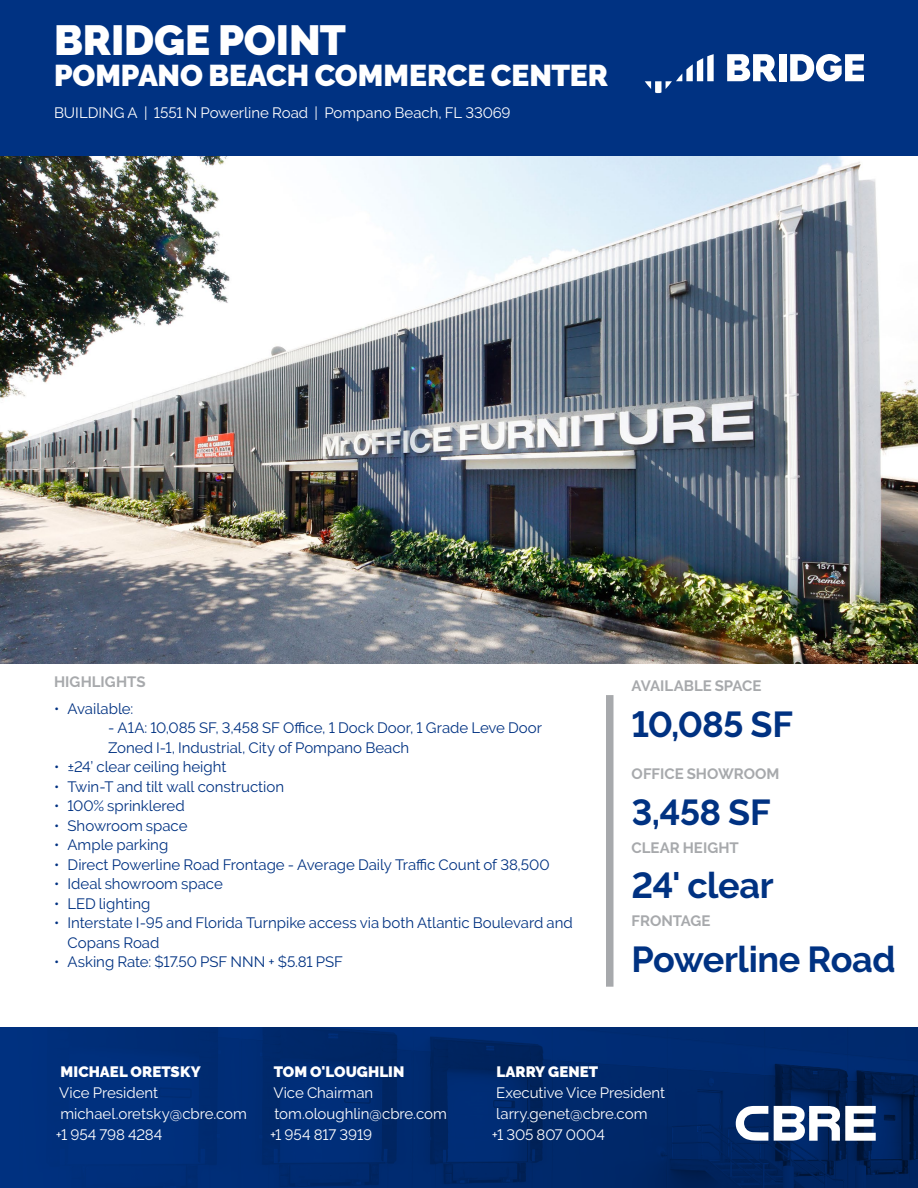
<style>
.page{position:relative;width:918px;height:1188px;background:#fff}
.page>*{position:absolute;margin:0;border:0;box-sizing:border-box;transform-origin:0 0}
.t1{font:900 42px "Raleway";letter-spacing:-.005em;color:#fff}
.t2{font:700 36px "Raleway";letter-spacing:-.015em;color:#003282}
.t3{font:900 30px "Raleway";letter-spacing:-.005em;color:#fff}
.t4{font:15px/19.5px "Raleway";color:#003282}
.t5{font:15px/21px "Raleway";color:#fff}
.t6{font:700 15px "Raleway";color:#a7a9ac}
.t7{font:900 15px "Raleway";letter-spacing:.005em;color:#fff}
</style>
<div class="page">
<img style="left:0;top:156px;width:918px;height:507px">
<img style="left:0;top:1028px;width:918px;height:160px">
<div style="left:0;top:0;width:918px;height:156px;background:#003282"></div>
<svg style="left:645px;top:54px;width:69px;height:39px"></svg>
<div style="left:779px;top:54px;width:7px;height:27px;background:#fff"></div>
<svg style="left:727px;top:54px;width:50px;height:27px"></svg>
<svg style="left:790px;top:54px;width:74px;height:27px"></svg>
<div style="left:606px;top:695px;width:8px;height:292px;background:#a7a9ac"></div>
<svg style="left:774px;top:1106px;width:102px;height:35px"></svg>
<svg style="left:736px;top:1106px;width:32px;height:35px"></svg>
<h1 class="t1" style="left:54px;top:15px;width:293px">BRIDGE POINT</h1>
<h3 class="t3" style="left:54px;top:58px;width:556px">POMPANO BEACH COMMERCE CENTER</h3>
<p class="t5" style="left:54px;top:102px;width:458px">BUILDING A | 1551 N Powerline Road | Pompano Beach, FL 33069</p>
<p class="t6" style="left:54px;top:674px;width:93px">HIGHLIGHTS</p>
<p class="t4" style="left:54px;top:699px;width:81px">• Available:</p>
<p class="t4" style="left:108px;top:718px;width:436px">- A1A: 10,085 SF, 3,458 SF Office, 1 Dock Door, 1 Grade Leve Door<br>Zoned I-1, Industrial, City of Pompano Beach</p>
<p class="t4" style="left:54px;top:757px;width:174px">• ±24’ clear ceiling height</p>
<p class="t4" style="left:54px;top:777px;width:232px">• Twin-T and tilt wall construction</p>
<p class="t4" style="left:54px;top:796px;width:132px">• 100% sprinklered</p>
<p class="t4" style="left:54px;top:816px;width:135px">• Showroom space</p>
<p class="t4" style="left:54px;top:835px;width:116px">• Ample parking</p>
<p class="t4" style="left:54px;top:855px;width:497px">• Direct Powerline Road Frontage - Average Daily Traffic Count of 38,500</p>
<p class="t4" style="left:54px;top:874px;width:170px">• Ideal showroom space</p>
<p class="t4" style="left:54px;top:894px;width:98px">• LED lighting</p>
<p class="t4" style="left:68px;top:913px;width:507px;text-indent:-14px">• Interstate I-95 and Florida Turnpike access via both Atlantic Boulevard and<br>Copans Road</p>
<p class="t4" style="left:54px;top:952px;width:291px">• Asking Rate: $17.50 PSF NNN + $5.81 PSF</p>
<p class="t6" style="left:632px;top:677px;width:131px">AVAILABLE SPACE</p>
<h2 class="t2" style="left:632px;top:704px;width:163px">10,085 SF</h2>
<p class="t6" style="left:632px;top:765px;width:149px">OFFICE SHOWROOM</p>
<h2 class="t2" style="left:632px;top:792px;width:141px">3,458 SF</h2>
<p class="t6" style="left:632px;top:839px;width:109px">CLEAR HEIGHT</p>
<h2 class="t2" style="left:632px;top:865px;width:144px">24' clear</h2>
<p class="t6" style="left:632px;top:912px;width:80px">FRONTAGE</p>
<h2 class="t2" style="left:632px;top:939px;width:265px">Powerline Road</h2>
<p class="t7" style="left:61px;top:1063px;width:142px">MICHAEL ORETSKY</p>
<p class="t5" style="left:56px;top:1082px;width:193px">Vice President michael.oretsky@cbre.com +1 954 798 4284</p>
<p class="t7" style="left:274px;top:1063px;width:132px">TOM O'LOUGHLIN</p>
<p class="t5" style="left:270px;top:1082px;width:178px">Vice Chairman tom.oloughlin@cbre.com +1 954 817 3919</p>
<p class="t7" style="left:497px;top:1063px;width:103px">LARRY GENET</p>
<p class="t5" style="left:492px;top:1082px;width:175px">Executive Vice President larry.genet@cbre.com<br>+1 305 807 0004</p>
</div>
